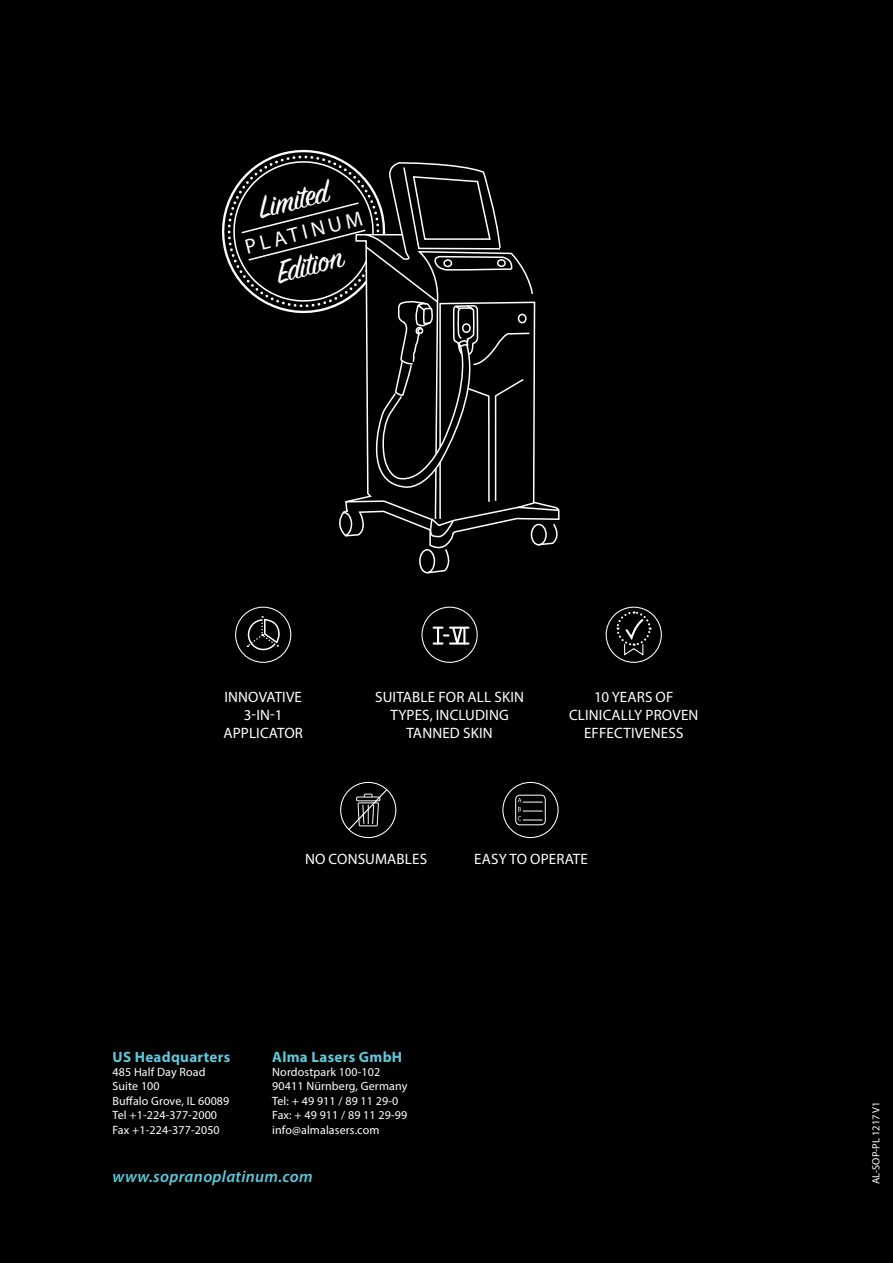
<style>
.page{position:relative;width:893px;height:1263px;background:#000}
.page>*{position:absolute;margin:0;border:0;box-sizing:border-box;transform-origin:0 0}
.t1{font:34.8px/66.9px "Sign Painter House Script";color:#fff}
.t2{font:21px "Myriad Pro";color:#fff}
.t3{font:italic 600 16.5px "Myriad Pro";letter-spacing:.02em;color:#5ec8da}
.t4{font:15px/18px "Myriad Pro";letter-spacing:.01em;color:#fff;text-align:center}
.t5{font:700 15px "Myriad Pro";letter-spacing:.02em;color:#5ec8da}
.t6{font:12px/14.4px "Myriad Pro";letter-spacing:.01em;color:#fff}
.t7{font:10.5px "Myriad Pro";color:#fff}
</style>
<div class="page">
<div style="left:502px;top:782px;width:57px;height:56px;border:1px solid #fff;border-radius:50%"></div>
<svg style="left:518px;top:798px;width:24px;height:23px"></svg>
<div style="left:515px;top:795px;width:31px;height:30px;border:1px solid #fff;border-radius:4px"></div>
<div style="left:340px;top:782px;width:56px;height:56px;border:1px solid #fff;border-radius:50%"></div>
<svg style="left:347px;top:788px;width:41px;height:43px"></svg>
<div style="left:606px;top:607px;width:56px;height:56px;border:1px solid #fff;border-radius:50%"></div>
<svg style="left:615px;top:610px;width:37px;height:47px"></svg>
<div style="left:421px;top:607px;width:57px;height:56px;border:1px solid #fff;border-radius:50%"></div>
<svg style="left:434px;top:626px;width:34px;height:19px"></svg>
<div style="left:235px;top:607px;width:56px;height:56px;border:1px solid #fff;border-radius:50%"></div>
<svg style="left:247px;top:616px;width:33px;height:35px"></svg>
<svg style="left:221px;top:149px;width:339px;height:425px"></svg>
<hr style="left:439px;top:462px;width:2px;height:57px;background:#fff">
<h1 class="t1" style="left:251px;top:178px;width:73px;rotate:-14deg">Limited<br>Edition</h1>
<h2 class="t2" style="left:242px;top:234px;width:122px;rotate:-14deg">PLATINUM</h2>
<p class="t4" style="left:223px;top:688px;width:81px">INNOVATIVE<br>3-IN-1<br>APPLICATOR</p>
<p class="t4" style="left:375px;top:688px;width:150px">SUITABLE FOR ALL SKIN<br>TYPES, INCLUDING<br>TANNED SKIN</p>
<p class="t4" style="left:569px;top:688px;width:131px">10 YEARS OF<br>CLINICALLY PROVEN<br>EFFECTIVENESS</p>
<p class="t4" style="left:305px;top:850px;width:124px">NO CONSUMABLES</p>
<p class="t4" style="left:474px;top:850px;width:115px">EASY TO OPERATE</p>
<p class="t5" style="left:113px;top:1047px;width:119px">US Headquarters</p>
<p class="t6" style="left:113px;top:1064px;width:118px">485 Half Day Road<br>Suite 100<br>Buffalo Grove, IL 60089<br>Tel +1-224-377-2000<br>Fax +1-224-377-2050</p>
<h3 class="t3" style="left:113px;top:1166px;width:202px">www.sopranoplatinum.com</h3>
<p class="t5" style="left:272px;top:1047px;width:132px">Alma Lasers GmbH</p>
<p class="t6" style="left:272px;top:1064px;width:137px">Nordostpark 100-102<br>90411 Nürnberg, Germany<br>Tel: + 49 911 / 89 11 29-0<br>Fax: + 49 911 / 89 11 29-99 info@almalasers.com</p>
<p class="t7" style="left:870px;top:1184px;width:84px;rotate:-90deg">AL-SOP-PL 1217 V1</p>
</div>
